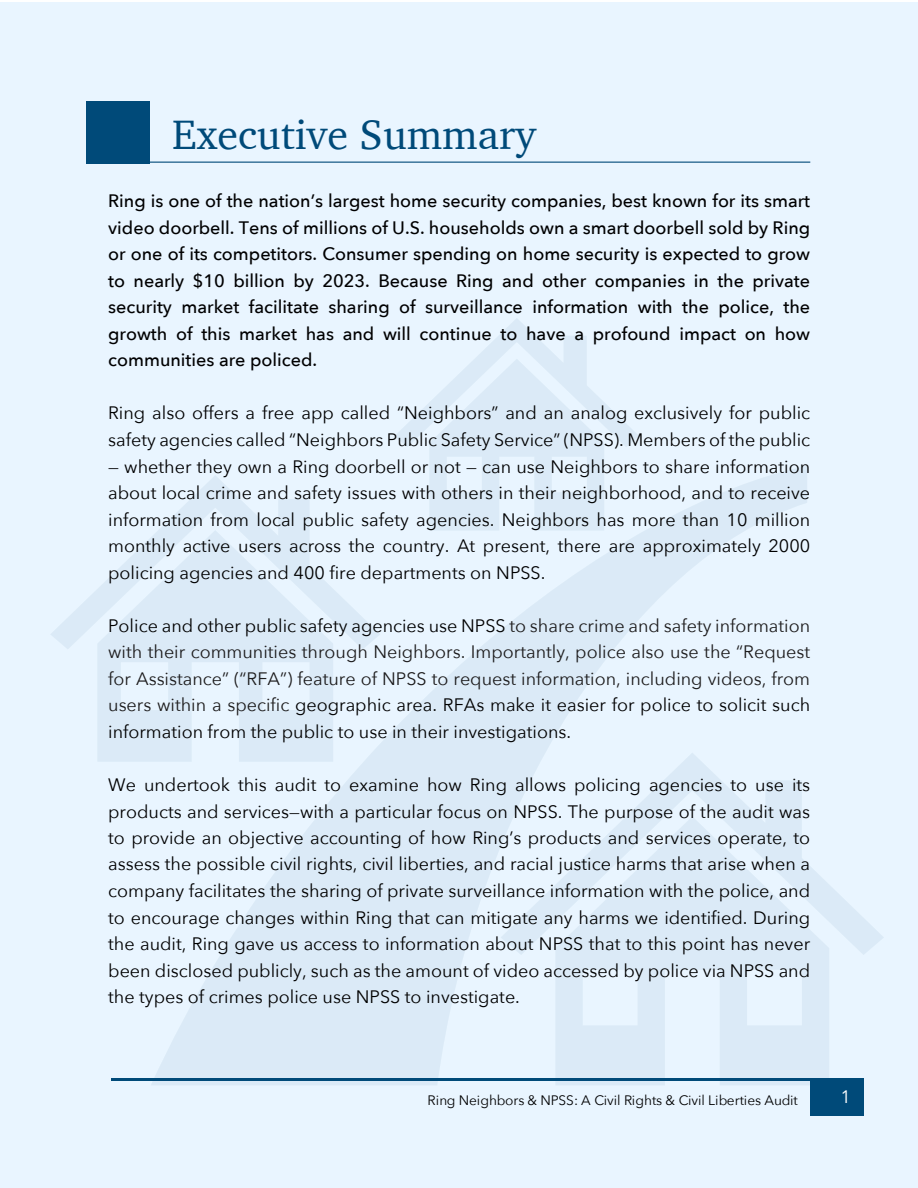
<style>
.page{position:relative;width:918px;height:1188px;background:#fff}
.page>*{position:absolute;margin:0;border:0;box-sizing:border-box;transform-origin:0 0}
.t1{font:42.15px "Charter";color:#004a79}
.t2{font:18px/26.5px "Avenir Next";color:#000;text-align:justify}
.t3{font:500 18px/26.5px "Avenir Next";color:#000;text-align:justify}
.t4{font:18px/26.5px "Avenir Next";color:#1d1c1d;text-align:justify}
.t5{font:18px "Avenir Next";color:#fff}
.t6{font:13.65px "Avenir Next";letter-spacing:-.005em;color:#000}
.s1{font-size:36px;color:#fff}
.s2{color:#000}
</style>
<div class="page">
<div style="left:0;top:2px;width:918px;height:1186px;background:#e9f5ff"></div>
<div style="left:810px;top:1078px;width:54px;height:38px;background:#004a79"></div>
<hr style="left:111px;top:1078px;width:700px;height:2px;background:#004a79">
<svg style="left:151px;top:466px;width:656px;height:619px"></svg>
<svg style="left:501px;top:753px;width:383px;height:202px"></svg>
<svg style="left:555px;top:816px;width:274px;height:269px;fill:#dbeaf7"></svg>
<svg style="left:51px;top:475px;width:329px;height:174px"></svg>
<svg style="left:97px;top:530px;width:236px;height:232px;fill:#dbeaf7"></svg>
<svg style="left:394px;top:318px;width:245px;height:213px"></svg>
<hr style="left:129px;top:162px;width:681px;height:1px;background:#004a79">
<div style="left:86px;top:101px;width:64px;height:63px;background:#004a79"></div>
<h1 class="t1" style="left:108px;top:108px;width:429px"><span class="s1">I.</span> Executive Summary</h1>
<p class="t3" style="left:108px;top:188px;width:704px">Ring is one of the nation’s largest home security companies, best known for its smart video doorbell. Tens of millions of U.S. households own a smart doorbell sold by Ring or one of its competitors. Consumer spending on home security is expected to grow to nearly $10 billion by 2023. Because Ring and other companies in the private security market facilitate sharing of surveillance information with the police, the growth of this market has and will continue to have a profound impact on how communities are policed.</p>
<p class="t2" style="left:108px;top:400px;width:704px">Ring also offers a free app called “Neighbors” and an analog exclusively for public safety agencies called “Neighbors Public Safety Service” (NPSS). Members of the public</p>
<p class="t2" style="left:108px;top:454px;width:704px">— whether they own a Ring doorbell or not — can use Neighbors to share information about local crime and safety issues with others in their neighborhood, and to receive information from local public safety agencies. Neighbors has more than 10 million monthly active users across the country. At present, there are approximately 2000 policing agencies and 400 fire departments on NPSS.</p>
<p class="t4" style="left:108px;top:613px;width:704px"><span class="s2">Police and other public safety agencies use NPSS</span> to share crime and safety information with their communities through Neighbors. Importantly, police also use the “Request for Assistance” (“RFA”) feature of NPSS to request information, including videos, from users within a specific <span class="s2">geographic area. RFAs make it easier for police to solicit such information from the public to use in their investigations.</span></p>
<p class="t2" style="left:108px;top:772px;width:704px">We undertook this audit to examine how Ring allows policing agencies to use its products and services—with a particular focus on NPSS. The purpose of the audit was to provide an objective accounting of how Ring’s products and services operate, to assess the possible civil rights, civil liberties, and racial justice harms that arise when a company facilitates the sharing of private surveillance information with the police, and to encourage changes within Ring that can mitigate any harms we identified. During the audit, Ring gave us access to information about NPSS that to this point has never been disclosed publicly, such as the amount of video accessed by police via NPSS and the types of crimes police use NPSS to investigate.</p>
<p class="t6" style="left:428px;top:1092px;width:372px">Ring Neighbors &amp; NPSS: A Civil Rights &amp; Civil Liberties Audit</p>
<p class="t5" style="left:841px;top:1085px;width:12px">1</p>
</div>
